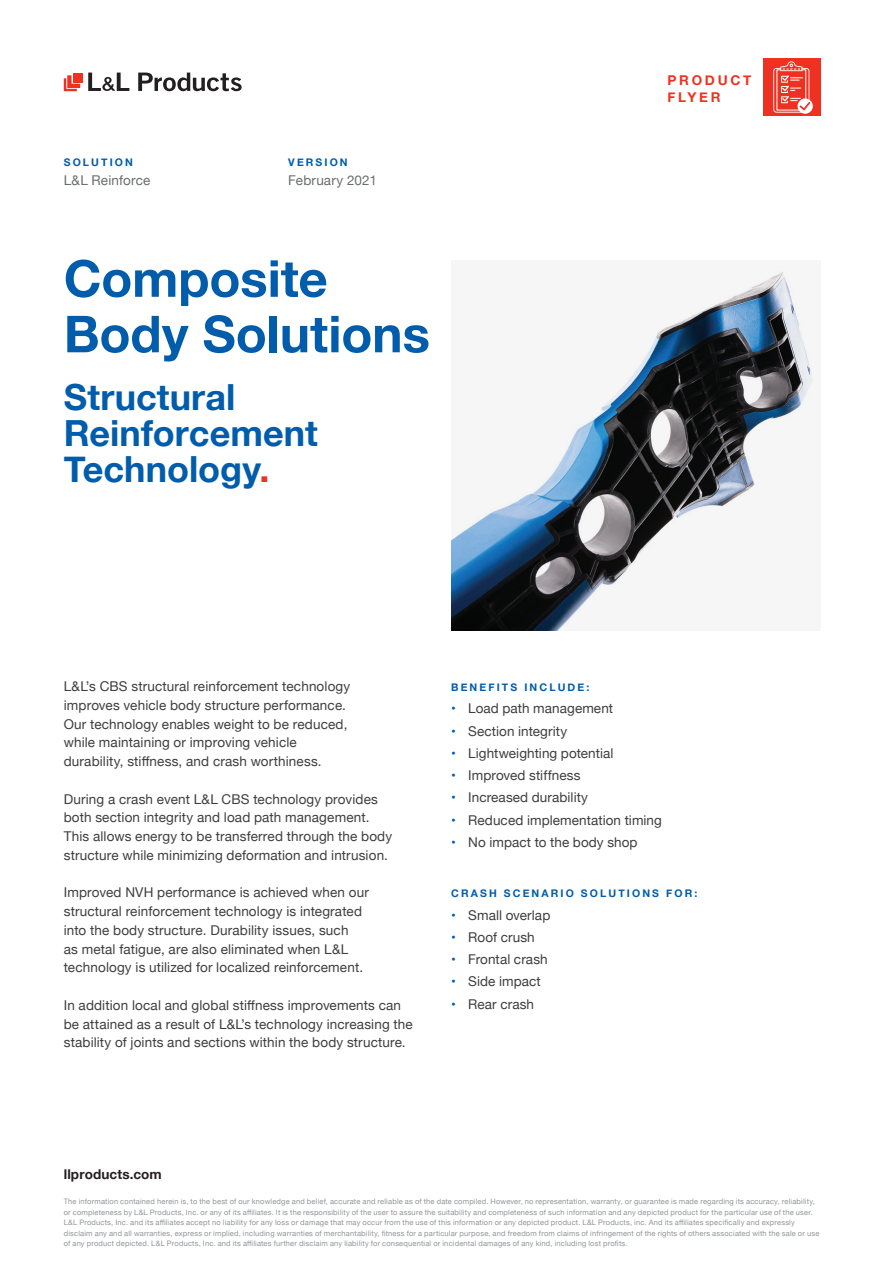
<style>
.page{position:relative;width:893px;height:1263px;background:#fff}
.page>*{position:absolute;margin:0;border:0;box-sizing:border-box;transform-origin:0 0}
.t1{font:700 51px/55.5px "Helvetica Neue";letter-spacing:-.005em;color:#015dab}
.t2{font:700 36px/36px "Helvetica Neue";color:#015dab}
.t3{font:13.5px/18.8px "Helvetica Neue";letter-spacing:.01em;color:#3e3e3f}
.t4{font:13.5px "Helvetica Neue";letter-spacing:.01em;color:#6c6d70}
.t5{font:700 13.5px "Helvetica Neue";letter-spacing:.01em;color:#231f20}
.t6{font:700 13.5px/16.5px "Helvetica Neue";letter-spacing:.2em;color:#ef3122}
.t7{font:700 10.5px "Helvetica Neue";letter-spacing:.2em;color:#015dab}
.t8{font:7.5px/10.5px "Helvetica Neue";letter-spacing:.025em;color:#939598}
.s1{color:#ef3122}
.s2{color:#015dab}
</style>
<div class="page">
<svg style="left:138px;top:73px;width:104px;height:18px"></svg>
<svg style="left:88px;top:73px;width:41px;height:18px"></svg>
<div style="left:73px;top:73px;width:10px;height:9px;background:#ef3122"></div>
<svg style="left:64px;top:75px;width:16px;height:16px"></svg>
<div style="left:763px;top:58px;width:58px;height:58px;background:#ef3122"></div>
<svg style="left:797px;top:98px;width:16px;height:16px"></svg>
<svg style="left:773px;top:61px;width:37px;height:52px"></svg>
<img style="left:451px;top:271px;width:364px;height:359px">
<p class="t7" style="left:64px;top:154px;width:71px">SOLUTION</p>
<p class="t4" style="left:64px;top:170px;width:88px">L&amp;L Reinforce</p>
<p class="t7" style="left:288px;top:154px;width:61px">VERSION</p>
<p class="t4" style="left:288px;top:170px;width:90px">February 2021</p>
<h1 class="t1" style="left:64px;top:252px;width:368px">Composite<br>Body Solutions</h1>
<h2 class="t2" style="left:64px;top:380px;width:256px">Structural<br>Reinforcement<br>Technology<span class="s1">.</span></h2>
<p class="t6" style="left:668px;top:73px;width:85px">PRODUCT<br>FLYER</p>
<p class="t3" style="left:64px;top:678px;width:288px">L&amp;L’s CBS structural reinforcement technology improves vehicle body structure performance.<br>Our technology enables weight to be reduced, while maintaining or improving vehicle durability, stiffness, and crash worthiness.</p>
<p class="t3" style="left:64px;top:790px;width:330px">During a crash event L&amp;L CBS technology provides both section integrity and load path management.<br>This allows energy to be transferred through the body structure while minimizing deformation and intrusion.</p>
<p class="t3" style="left:64px;top:884px;width:307px">Improved NVH performance is achieved when our structural reinforcement technology is integrated into the body structure. Durability issues, such<br>as metal fatigue, are also eliminated when L&amp;L technology is utilized for localized reinforcement.</p>
<p class="t3" style="left:64px;top:996px;width:351px">In addition local and global stiffness improvements can be attained as a result of L&amp;L’s technology increasing the stability of joints and sections within the body structure.</p>
<p class="t7" style="left:451px;top:679px;width:140px">BENEFITS INCLUDE:</p>
<p class="t3" style="left:451px;top:700px;width:163px"><span class="s2">•</span> Load path management</p>
<p class="t3" style="left:451px;top:722px;width:117px"><span class="s2">•</span> Section integrity</p>
<p class="t3" style="left:451px;top:744px;width:164px"><span class="s2">•</span> Lightweighting potential</p>
<p class="t3" style="left:451px;top:767px;width:131px"><span class="s2">•</span> Improved stiffness</p>
<p class="t3" style="left:451px;top:789px;width:138px"><span class="s2">•</span> Increased durability</p>
<p class="t3" style="left:451px;top:811px;width:212px"><span class="s2">•</span> Reduced implementation timing</p>
<p class="t3" style="left:451px;top:833px;width:188px"><span class="s2">•</span> No impact to the body shop</p>
<p class="t7" style="left:451px;top:885px;width:248px">CRASH SCENARIO SOLUTIONS FOR:</p>
<p class="t3" style="left:451px;top:906px;width:101px"><span class="s2">•</span> Small overlap</p>
<p class="t3" style="left:451px;top:928px;width:85px"><span class="s2">•</span> Roof crush</p>
<p class="t3" style="left:451px;top:951px;width:98px"><span class="s2">•</span> Frontal crash</p>
<p class="t3" style="left:451px;top:973px;width:91px"><span class="s2">•</span> Side impact</p>
<p class="t3" style="left:451px;top:995px;width:84px"><span class="s2">•</span> Rear crash</p>
<p class="t5" style="left:64px;top:1163px;width:100px">llproducts.com</p>
<p class="t8" style="left:64px;top:1197px;width:757px">The information contained herein is, to the best of our knowledge and belief, accurate and reliable as of the date compiled. However, no representation, warranty, or guarantee is made regarding its accuracy, reliability, or completeness by L&amp;L Products, Inc. or any of its affiliates. It is the responsibility of the user to assure the suitability and completeness of such information and any depicted product for the particular use of the user.<br>L&amp;L Products, Inc. and its affiliates accept no liability for any loss or damage that may occur from the use of this information or any depicted product. L&amp;L Products, inc. And its affiliates specifically and expressly disclaim any and all warranties, express or implied, including warranties of merchantability, fitness for a particular purpose, and freedom from claims of infringement of the rights of others associated with the sale or use of any product depicted. L&amp;L Products, Inc. and its affiliates further disclaim any liability for consequential or incidental damages of any kind, including lost profits.</p>
</div>
